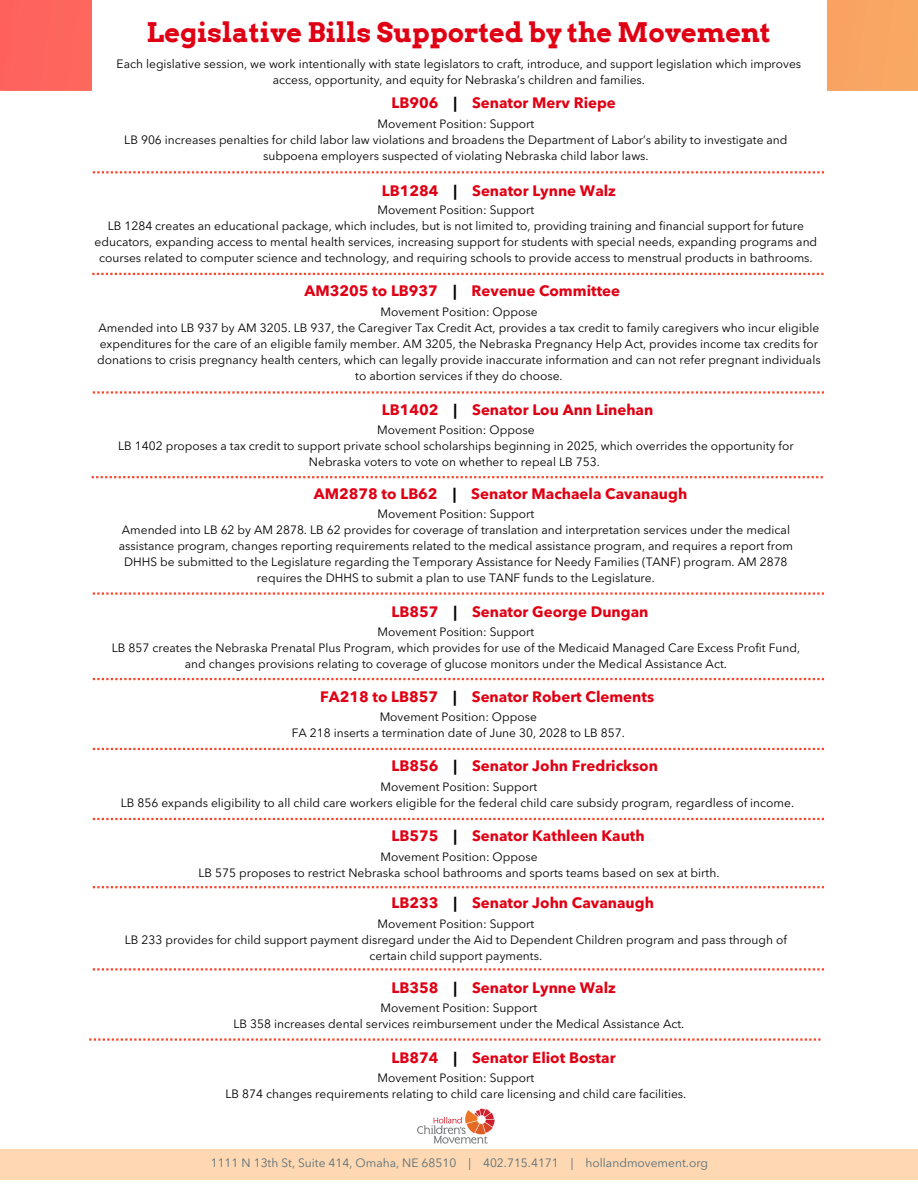
<style>
.page{position:relative;width:918px;height:1188px;background:#fff}
.page>*{position:absolute;margin:0;border:0;box-sizing:border-box;transform-origin:0 0}
.t1{font:700 27px "Arvo";color:#e00014}
.t2{font:700 15px "Avenir Next LT Pro";color:#e00014}
.t3{font:12px/16px "Avenir Next LT Pro";color:#000;text-align:center}
.t4{font:12px "Avenir Next LT Pro";color:#5c6e76}
.s1{color:#000}
</style>
<div class="page">
<svg style="left:0;top:0;width:918px;height:91px;background:#fb8663"></svg>
<div style="left:92px;top:0;width:734px;height:97px;background:#fff"></div>
<svg style="left:93px;top:171px;width:731px;height:2px"></svg>
<svg style="left:92px;top:273px;width:732px;height:2px"></svg>
<svg style="left:93px;top:391px;width:731px;height:3px"></svg>
<svg style="left:92px;top:476px;width:731px;height:2px"></svg>
<div style="left:0;top:1149px;width:918px;height:30px;background:#fdd8b3"></div>
<img style="left:417px;top:1109px;width:78px;height:35px">
<svg style="left:93px;top:592px;width:731px;height:3px"></svg>
<svg style="left:93px;top:678px;width:731px;height:2px"></svg>
<svg style="left:93px;top:748px;width:731px;height:2px"></svg>
<svg style="left:93px;top:818px;width:731px;height:2px"></svg>
<svg style="left:93px;top:886px;width:731px;height:2px"></svg>
<svg style="left:93px;top:968px;width:731px;height:3px"></svg>
<svg style="left:89px;top:1038px;width:731px;height:3px"></svg>
<h1 class="t1" style="left:147px;top:16px;width:626px">Legislative Bills Supported by the Movement</h1>
<p class="t3" style="left:117px;top:57px;width:686px">Each legislative session, we work intentionally with state legislators to craft, introduce, and support legislation which improves access, opportunity, and equity for Nebraska’s children and families.</p>
<h2 class="t2" style="left:391px;top:97px;width:226px">LB906 <span class="s1">|</span> Senator Merv Riepe</h2>
<p class="t3" style="left:378px;top:117px;width:158px">Movement Position: Support</p>
<p class="t3" style="left:124px;top:133px;width:665px">LB 906 increases penalties for child labor law violations and broadens the Department of Labor’s ability to investigate and subpoena employers suspected of violating Nebraska child labor laws.</p>
<h2 class="t2" style="left:382px;top:185px;width:236px">LB1284 <span class="s1">|</span> Senator Lynne Walz</h2>
<p class="t3" style="left:378px;top:203px;width:158px">Movement Position: Support</p>
<p class="t3" style="left:95px;top:219px;width:724px">LB 1284 creates an educational package, which includes, but is not limited to, providing training and financial support for future educators, expanding access to mental health services, increasing support for students with special needs, expanding programs and courses related to computer science and technology, and requiring schools to provide access to menstrual products in bathrooms.</p>
<h2 class="t2" style="left:305px;top:285px;width:317px">AM3205 to LB937 <span class="s1">|</span> Revenue Committee</h2>
<p class="t3" style="left:380px;top:305px;width:159px">Movement Position: Oppose</p>
<p class="t3" style="left:97px;top:321px;width:725px">Amended into LB 937 by AM 3205. LB 937, the Caregiver Tax Credit Act, provides a tax credit to family caregivers who incur eligible expenditures for the care of an eligible family member. AM 3205, the Nebraska Pregnancy Help Act, provides income tax credits for donations to crisis pregnancy health centers, which can legally provide inaccurate information and can not refer pregnant individuals to abortion services if they do choose.</p>
<h2 class="t2" style="left:382px;top:403px;width:273px">LB1402 <span class="s1">|</span> Senator Lou Ann Linehan</h2>
<p class="t3" style="left:377px;top:423px;width:159px">Movement Position: Oppose</p>
<p class="t3" style="left:118px;top:439px;width:677px">LB 1402 proposes a tax credit to support private school scholarships beginning in 2025, which overrides the opportunity for<br>Nebraska voters to vote on whether to repeal LB 753.</p>
<h2 class="t2" style="left:314px;top:487px;width:375px">AM2878 to LB62 <span class="s1">|</span> Senator Machaela Cavanaugh</h2>
<p class="t3" style="left:378px;top:507px;width:158px">Movement Position: Support</p>
<p class="t3" style="left:119px;top:523px;width:676px">Amended into LB 62 by AM 2878. LB 62 provides for coverage of translation and interpretation services under the medical assistance program, changes reporting requirements related to the medical assistance program, and requires a report from DHHS be submitted to the Legislature regarding the Temporary Assistance for Needy Families (TANF) program. AM 2878 requires the DHHS to submit a plan to use TANF funds to the Legislature.</p>
<p class="t2" style="left:391px;top:605px;width:258px">LB857 <span class="s1">|</span> Senator George Dungan</p>
<p class="t3" style="left:378px;top:625px;width:158px">Movement Position: Support</p>
<h2 class="t3" style="left:112px;top:641px;width:690px">LB 857 creates the Nebraska Prenatal Plus Program, which provides for use of the Medicaid Managed Care Excess Profit Fund, and changes provisions relating to coverage of glucose monitors under the Medical Assistance Act.</h2>
<p class="t2" style="left:320px;top:690px;width:336px">FA218 to LB857 <span class="s1">|</span> Senator Robert Clements</p>
<p class="t3" style="left:380px;top:710px;width:159px">Movement Position: Oppose</p>
<h2 class="t3" style="left:292px;top:726px;width:335px">FA 218 inserts a termination date of June 30, 2028 to LB 857.</h2>
<p class="t2" style="left:391px;top:760px;width:268px">LB856 <span class="s1">|</span> Senator John Fredrickson</p>
<p class="t3" style="left:381px;top:780px;width:158px">Movement Position: Support</p>
<h2 class="t3" style="left:121px;top:796px;width:675px">LB 856 expands eligibility to all child care workers eligible for the federal child care subsidy program, regardless of income.</h2>
<p class="t2" style="left:391px;top:830px;width:255px">LB575 <span class="s1">|</span> Senator Kathleen Kauth</p>
<p class="t3" style="left:380px;top:850px;width:159px">Movement Position: Oppose</p>
<h2 class="t3" style="left:198px;top:866px;width:523px">LB 575 proposes to restrict Nebraska school bathrooms and sports teams based on sex at birth.</h2>
<p class="t2" style="left:391px;top:897px;width:264px">LB233 <span class="s1">|</span> Senator John Cavanaugh</p>
<p class="t3" style="left:378px;top:916px;width:158px">Movement Position: Support</p>
<h2 class="t3" style="left:125px;top:932px;width:664px">LB 233 provides for child support payment disregard under the Aid to Dependent Children program and pass through of certain child support payments.</h2>
<p class="t2" style="left:391px;top:981px;width:226px">LB358 <span class="s1">|</span> Senator Lynne Walz</p>
<p class="t3" style="left:381px;top:1001px;width:158px">Movement Position: Support</p>
<h2 class="t3" style="left:234px;top:1017px;width:452px">LB 358 increases dental services reimbursement under the Medical Assistance Act.</h2>
<p class="t2" style="left:391px;top:1051px;width:226px">LB874 <span class="s1">|</span> Senator Eliot Bostar</p>
<p class="t3" style="left:378px;top:1071px;width:158px">Movement Position: Support</p>
<p class="t3" style="left:226px;top:1087px;width:462px">LB 874 changes requirements relating to child care licensing and child care facilities.</p>
<h2 class="t4" style="left:211px;top:1158px;width:499px">1111 N 13th St, Suite 414, Omaha, NE 68510 | 402.715.4171 | hollandmovement.org</h2>
</div>
